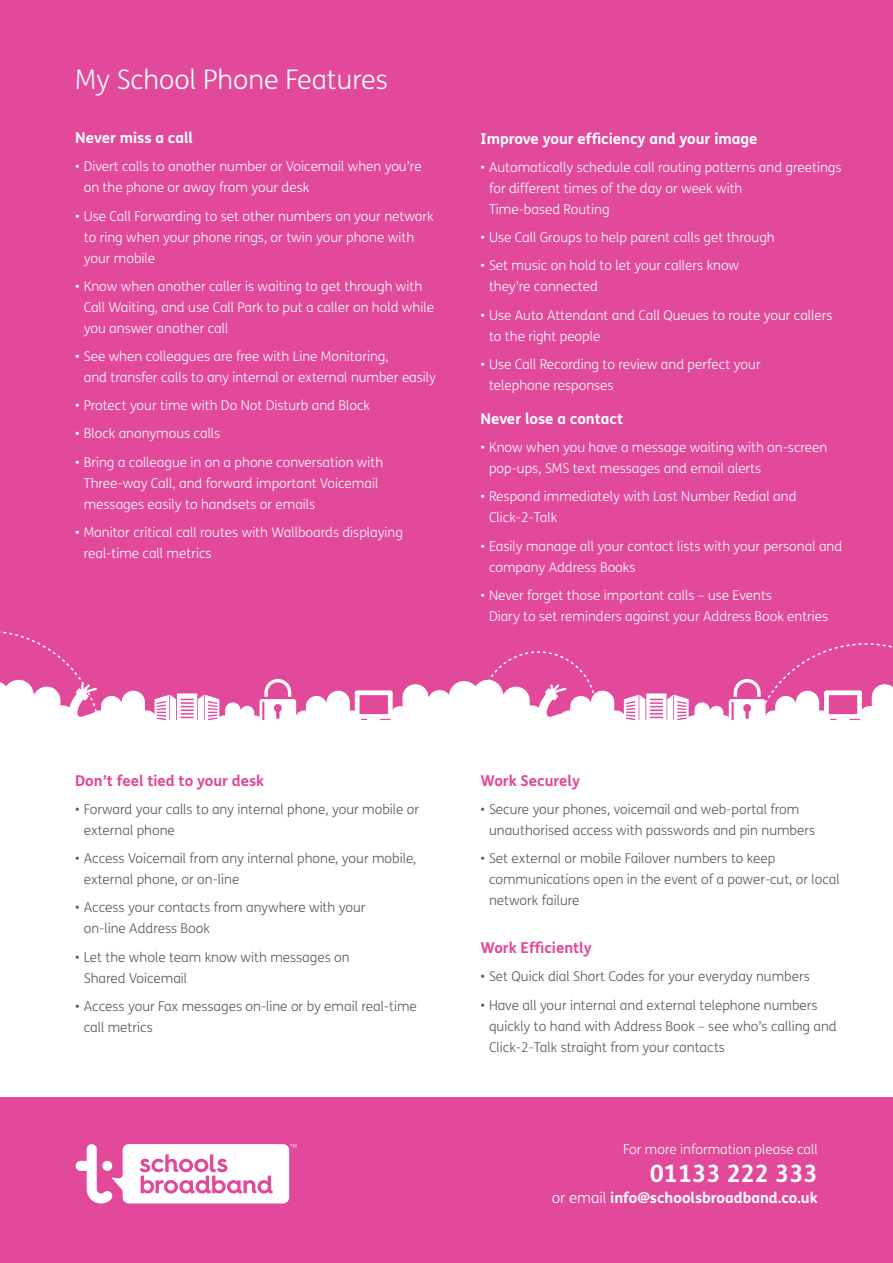
<style>
.page{position:relative;width:893px;height:1263px;background:#fff}
.page>*{position:absolute;margin:0;border:0;box-sizing:border-box;transform-origin:0 0}
.t1{font:300 27px "FS Me";color:#fff}
.t2{font:700 24px "FS Me";color:#fff}
.t3{font:700 15px "FS Me";color:#fff}
.t4{font:700 15px "FS Me";color:#e2499a}
.t5{font:300 13.5px/21px "FS Me";color:#fff}
.t6{font:300 13.5px/21px "FS Me";color:#58595b}
.s1{font-weight:300}
</style>
<div class="page">
<div style="left:0;top:0;width:893px;height:720px;background:#e2499a"></div>
<svg style="left:0;top:631px;width:893px;height:89px"></svg>
<div style="left:0;top:1097px;width:893px;height:166px;background:#e2499a"></div>
<svg style="left:76px;top:1144px;width:220px;height:59px"></svg>
<h1 class="t1" style="left:75px;top:64px;width:314px">My School Phone Features</h1>
<p class="t3" style="left:75px;top:128px;width:119px">Never miss a call</p>
<p class="t5" style="left:84px;top:156px;width:339px;text-indent:-9px">• Divert calls to another number or Voicemail when you’re on the phone or away from your desk</p>
<p class="t5" style="left:84px;top:206px;width:351px;text-indent:-9px">• Use Call Forwarding to set other numbers on your network to ring when your phone rings, or twin your phone with your mobile</p>
<p class="t5" style="left:84px;top:276px;width:352px;text-indent:-9px">• Know when another caller is waiting to get through with<br>Call Waiting, and use Call Park to put a caller on hold while you answer another call</p>
<p class="t5" style="left:84px;top:346px;width:354px;text-indent:-9px">• See when colleagues are free with Line Monitoring,<br>and transfer calls to any internal or external number easily</p>
<p class="t5" style="left:75px;top:395px;width:296px">• Protect your time with Do Not Disturb and Block</p>
<p class="t5" style="left:75px;top:424px;width:147px">• Block anonymous calls</p>
<p class="t5" style="left:84px;top:452px;width:301px;text-indent:-9px">• Bring a colleague in on a phone conversation with<br>Three-way Call, and forward important Voicemail messages easily to handsets or emails</p>
<p class="t5" style="left:84px;top:522px;width:321px;text-indent:-9px">• Monitor critical call routes with Wallboards displaying real-time call metrics</p>
<p class="t3" style="left:480px;top:129px;width:279px">Improve your efficiency and your image</p>
<p class="t5" style="left:489px;top:157px;width:354px;text-indent:-9px">• Automatically schedule call routing patterns and greetings for different times of the day or week with<br>Time-based Routing</p>
<p class="t5" style="left:480px;top:227px;width:296px">• Use Call Groups to help parent calls get through</p>
<p class="t5" style="left:489px;top:256px;width:252px;text-indent:-9px">• Set music on hold to let your callers know they’re connected</p>
<p class="t5" style="left:489px;top:305px;width:345px;text-indent:-9px">• Use Auto Attendant and Call Queues to route your callers to the right people</p>
<p class="t5" style="left:489px;top:354px;width:273px;text-indent:-9px">• Use Call Recording to review and perfect your telephone responses</p>
<p class="t3" style="left:480px;top:409px;width:144px">Never lose a contact</p>
<p class="t5" style="left:489px;top:437px;width:340px;text-indent:-9px">• Know when you have a message waiting with on-screen pop-ups, SMS text messages and email alerts</p>
<p class="t5" style="left:489px;top:487px;width:309px;text-indent:-9px">• Respond immediately with Last Number Redial and<br>Click-2-Talk</p>
<p class="t5" style="left:489px;top:536px;width:355px;text-indent:-9px">• Easily manage all your contact lists with your personal and company Address Books</p>
<p class="t5" style="left:489px;top:585px;width:341px;text-indent:-9px">• Never forget those important calls – use Events<br>Diary to set reminders against your Address Book entries</p>
<p class="t4" style="left:75px;top:771px;width:190px">Don’t feel tied to your desk</p>
<p class="t6" style="left:84px;top:799px;width:337px;text-indent:-9px">• Forward your calls to any internal phone, your mobile or external phone</p>
<p class="t6" style="left:84px;top:848px;width:334px;text-indent:-9px">• Access Voicemail from any internal phone, your mobile, external phone, or on-line</p>
<p class="t6" style="left:84px;top:897px;width:283px;text-indent:-9px">• Access your contacts from anywhere with your on-line Address Book</p>
<p class="t6" style="left:84px;top:947px;width:267px;text-indent:-9px">• Let the whole team know with messages on<br>Shared Voicemail</p>
<p class="t6" style="left:84px;top:996px;width:335px;text-indent:-9px">• Access your Fax messages on-line or by email real-time call metrics</p>
<p class="t4" style="left:480px;top:771px;width:101px">Work Securely</p>
<p class="t6" style="left:489px;top:799px;width:328px;text-indent:-9px">• Secure your phones, voicemail and web-portal from unauthorised access with passwords and pin numbers</p>
<p class="t6" style="left:489px;top:848px;width:352px;text-indent:-9px">• Set external or mobile Failover numbers to keep communications open in the event of a power-cut, or local network failure</p>
<p class="t4" style="left:480px;top:939px;width:113px">Work Efficiently</p>
<p class="t6" style="left:480px;top:966px;width:331px">• Set Quick dial Short Codes for your everyday numbers</p>
<p class="t6" style="left:489px;top:995px;width:349px;text-indent:-9px">• Have all your internal and external telephone numbers quickly to hand with Address Book – see who’s calling and<br>Click-2-Talk straight from your contacts</p>
<p class="t5" style="left:623px;top:1139px;width:196px">For more information please call</p>
<h2 class="t2" style="left:650px;top:1159px;width:169px">01133 222 333</h2>
<p class="t3" style="left:552px;top:1188px;width:268px"><span class="s1">or email</span> info@schoolsbroadband.co.uk</p>
</div>
